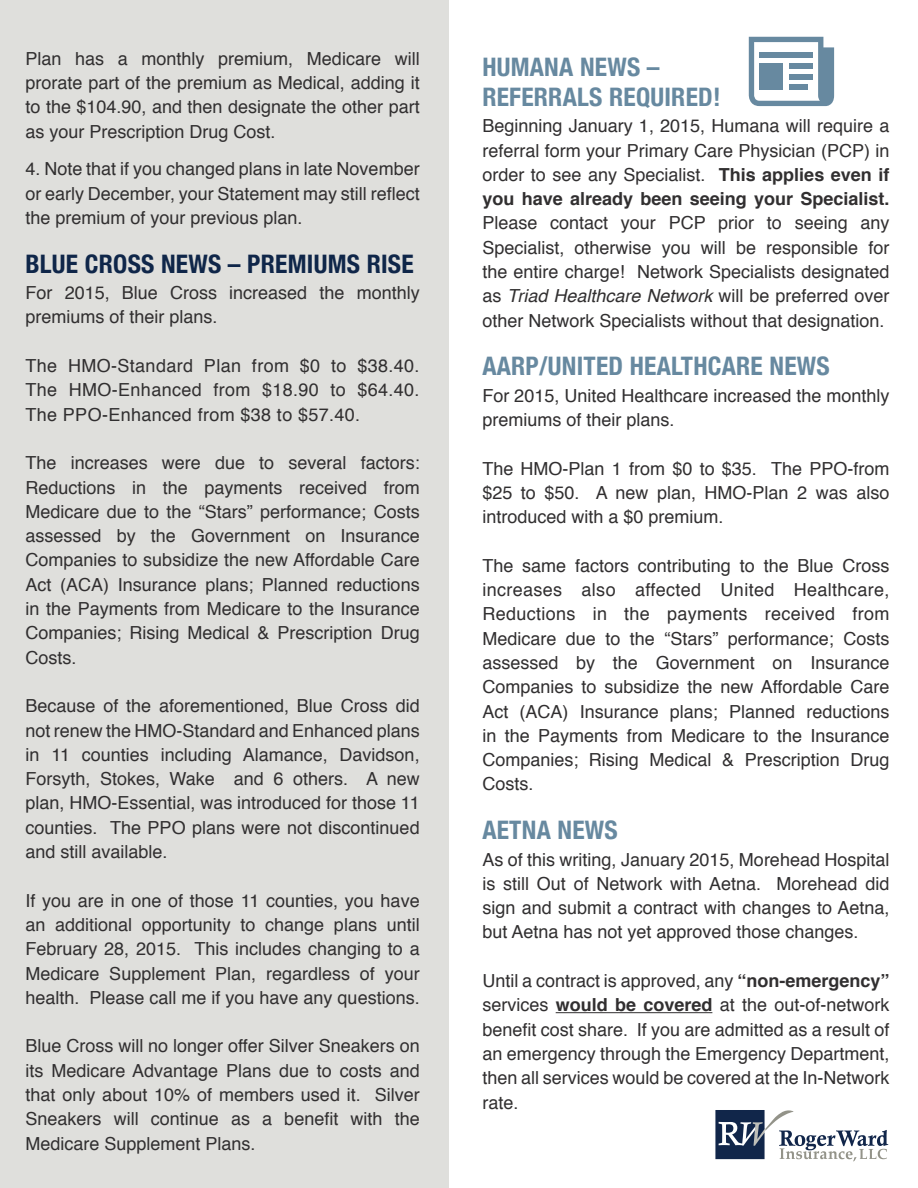
<style>
.page{position:relative;width:918px;height:1188px;background:#fff}
.page>*{position:absolute;margin:0;border:0;box-sizing:border-box;transform-origin:0 0}
.t1{font:700 condensed 25.5px/30px "Helvetica Neue";letter-spacing:.01em;color:#6789a0}
.t2{font:700 condensed 25.5px "Helvetica Neue";letter-spacing:.01em;color:#0f2649}
.t3{font:18px/24.3px "Helvetica";color:#312f30;text-align:justify}
.s1{font-weight:700}
.s2{font-style:italic}
</style>
<div class="page">
<div style="left:0;top:0;width:449px;height:1188px;background:#dfdfdc"></div>
<svg style="left:715px;top:1110px;width:173px;height:51px"></svg>
<svg style="left:749px;top:37px;width:85px;height:69px"></svg>
<div style="left:759px;top:53px;width:54px;height:5px;background:#6789a0"></div>
<div style="left:789px;top:85px;width:18px;height:5px;background:#6789a0"></div>
<div style="left:789px;top:74px;width:24px;height:5px;background:#6789a0"></div>
<div style="left:789px;top:63px;width:24px;height:6px;background:#6789a0"></div>
<div style="left:759px;top:63px;width:24px;height:27px;background:#6789a0"></div>
<hr style="left:556px;top:1012px;width:156px;height:1px;background:#312f30">
<p class="t3" style="left:26px;top:47px;width:396px">Plan has a monthly premium, Medicare will prorate part of the premium as Medical, adding it to the $104.90, and then designate the other part as your Prescription Drug Cost.</p>
<p class="t3" style="left:26px;top:158px;width:396px">4. Note that if you changed plans in late November or early December, your Statement may still reflect the premium of your previous plan.</p>
<h1 class="t2" style="left:26px;top:242px;width:390px">BLUE CROSS NEWS – PREMIUMS RISE</h1>
<p class="t3" style="left:26px;top:281px;width:396px">For 2015, Blue Cross increased the monthly premiums of their plans.</p>
<p class="t3" style="left:26px;top:354px;width:396px">The HMO-Standard Plan from $0 to $38.40.<br>The HMO-Enhanced from $18.90 to $64.40.<br>The PPO-Enhanced from $38 to $57.40.</p>
<p class="t3" style="left:26px;top:451px;width:396px">The increases were due to several factors:<br>Reductions in the payments received from Medicare due to the “Stars” performance; Costs assessed by the Government on Insurance Companies to subsidize the new Affordable Care Act (ACA) Insurance plans; Planned reductions in the Payments from Medicare to the Insurance Companies; Rising Medical &amp; Prescription Drug Costs.</p>
<p class="t3" style="left:26px;top:694px;width:396px">Because of the aforementioned, Blue Cross did not renew the HMO-Standard and Enhanced plans in 11 counties including Alamance, Davidson, Forsyth, Stokes, Wake and 6 others. A new plan, HMO-Essential, was introduced for those 11 counties. The PPO plans were not discontinued and still available.</p>
<p class="t3" style="left:26px;top:889px;width:396px">If you are in one of those 11 counties, you have an additional opportunity to change plans until February 28, 2015. This includes changing to a Medicare Supplement Plan, regardless of your health. Please call me if you have any questions.</p>
<p class="t3" style="left:26px;top:1034px;width:396px">Blue Cross will no longer offer Silver Sneakers on its Medicare Advantage Plans due to costs and that only about 10% of members used it. Silver Sneakers will continue as a benefit with the Medicare Supplement Plans.</p>
<h1 class="t1" style="left:482px;top:50px;width:240px">HUMANA NEWS –<br>REFERRALS REQUIRED!</h1>
<p class="t3" style="left:482px;top:114px;width:409px">Beginning January 1, 2015, Humana will require a referral form your Primary Care Physician (PCP) in order to see any Specialist. <span class="s1">This applies even if you have already been seeing your Specialist.</span></p>
<p class="t3" style="left:482px;top:211px;width:409px">Please contact your PCP prior to seeing any Specialist, otherwise you will be responsible for the entire charge! Network Specialists designated as <span class="s2">Triad Healthcare Network</span> will be preferred over other Network Specialists without that designation.</p>
<h1 class="t1" style="left:482px;top:349px;width:349px">AARP/UNITED HEALTHCARE NEWS</h1>
<p class="t3" style="left:482px;top:384px;width:409px">For 2015, United Healthcare increased the monthly premiums of their plans.</p>
<p class="t3" style="left:482px;top:457px;width:409px">The HMO-Plan 1 from $0 to $35. The PPO-from $25 to $50. A new plan, HMO-Plan 2 was also introduced with a $0 premium.</p>
<p class="t3" style="left:482px;top:554px;width:409px">The same factors contributing to the Blue Cross increases also affected United Healthcare, Reductions in the payments received from Medicare due to the “Stars” performance; Costs assessed by the Government on Insurance Companies to subsidize the new Affordable Care Act (ACA) Insurance plans; Planned reductions in the Payments from Medicare to the Insurance Companies; Rising Medical &amp; Prescription Drug Costs.</p>
<h1 class="t1" style="left:482px;top:813px;width:137px">AETNA NEWS</h1>
<p class="t3" style="left:482px;top:848px;width:409px">As of this writing, January 2015, Morehead Hospital is still Out of Network with Aetna. Morehead did sign and submit a contract with changes to Aetna, but Aetna has not yet approved those changes.</p>
<p class="t3" style="left:482px;top:969px;width:409px">Until a contract is approved, any <span class="s1">“non-emergency” </span>services <span class="s1">would be covered</span> at the out-of-network benefit cost share. If you are admitted as a result of an emergency through the Emergency Department, then all services would be covered at the In-Network rate.</p>
</div>
